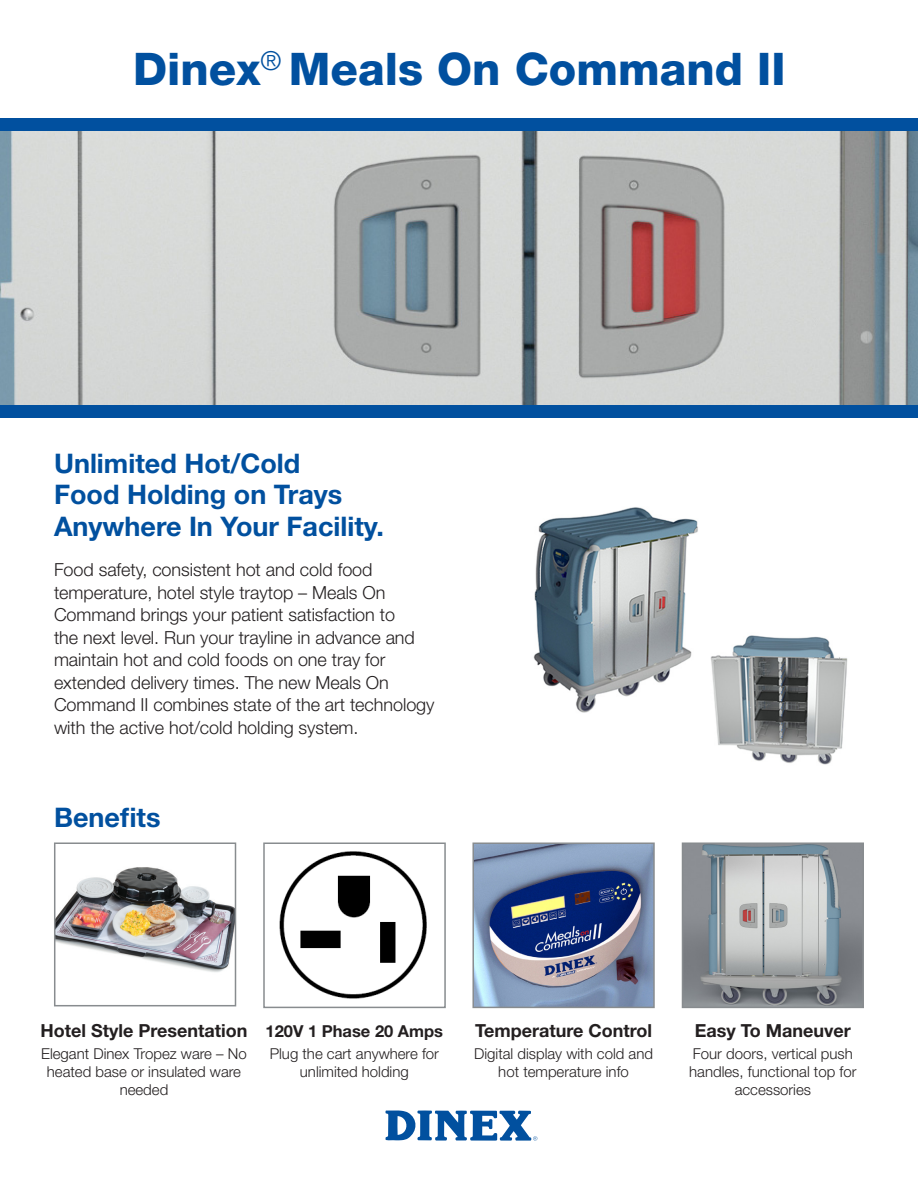
<style>
.page{position:relative;width:918px;height:1188px;background:#fff}
.page>*{position:absolute;margin:0;border:0;box-sizing:border-box;transform-origin:0 0}
.Main_Title{font:800 45px "Helvetica Neue LT Std";color:#01509f}
.Headings{font:700 27px/31.5px "Helvetica Neue LT Std";color:#01509f}
.body_copy{font:300 18px/22.5px "Helvetica Neue LT Std";letter-spacing:-.005em;color:#231f20}
.Features_Subhead{font:700 18px "Helvetica Neue LT Std";color:#231f20}
.Features_Subhead-2{font:700 16.5px "Helvetica Neue LT Std";color:#231f20}
.Features_Text{font:300 15px/18px "Helvetica Neue LT Std";color:#231f20;text-align:center}
</style>
<div class="page">
<img style="left:0;top:130px;width:918px;height:275px">
<img style="left:685px;top:845px;width:176px;height:160px">
<div style="left:682px;top:842px;width:182px;height:166px;border:2px solid #888c8f"></div>
<img style="left:57px;top:867px;width:176px;height:105px">
<div style="left:54px;top:842px;width:182px;height:164px;border:2px solid #888c8f"></div>
<img style="left:279px;top:851px;width:148px;height:148px">
<div style="left:263px;top:843px;width:183px;height:165px;border:2px solid #888c8f"></div>
<img style="left:475px;top:846px;width:177px;height:159px">
<div style="left:472px;top:843px;width:183px;height:165px;border:2px solid #888c8f"></div>
<div style="left:0;top:405px;width:918px;height:13px;background:#01509f"></div>
<div style="left:0;top:118px;width:918px;height:12px;background:#01509f"></div>
<svg style="left:385px;top:1110px;width:152px;height:31px"></svg>
<img style="left:533px;top:507px;width:315px;height:258px">
<p class="Main_Title" style="left:133px;top:43px;width:654px">Dinex<sup>®</sup> Meals On Command II</p>
<p class="Headings" style="left:54px;top:447px;width:331px">Unlimited Hot/Cold<br>Food Holding on Trays<br>Anywhere In Your Facility.</p>
<p class="body_copy" style="left:54px;top:558px;width:382px">Food safety, consistent hot and cold food temperature, hotel style traytop – Meals On Command brings your patient satisfaction to<br>the next level. Run your trayline in advance and maintain hot and cold foods on one tray for extended delivery times. The new Meals On Command II combines state of the art technology with the active hot/cold holding system.</p>
<h2 class="Headings" style="left:54px;top:801px;width:108px">Benefits</h2>
<p class="Features_Subhead" style="left:41px;top:1019px;width:208px">Hotel Style Presentation</p>
<p class="Features_Text" style="left:41px;top:1044px;width:207px">Elegant Dinex Tropez ware – No heated base or insulated ware needed</p>
<p class="Features_Subhead-2" style="left:266px;top:1020px;width:179px">120V 1 Phase 20 Amps</p>
<p class="Features_Text" style="left:270px;top:1044px;width:171px">Plug the cart anywhere for unlimited holding</p>
<p class="Features_Subhead" style="left:475px;top:1019px;width:178px">Temperature Control</p>
<p class="Features_Text" style="left:474px;top:1044px;width:180px">Digital display with cold and hot temperature info</p>
<p class="Features_Subhead" style="left:695px;top:1019px;width:158px">Easy To Maneuver</p>
<p class="Features_Text" style="left:689px;top:1044px;width:169px">Four doors, vertical push handles, functional top for accessories</p>
</div>
